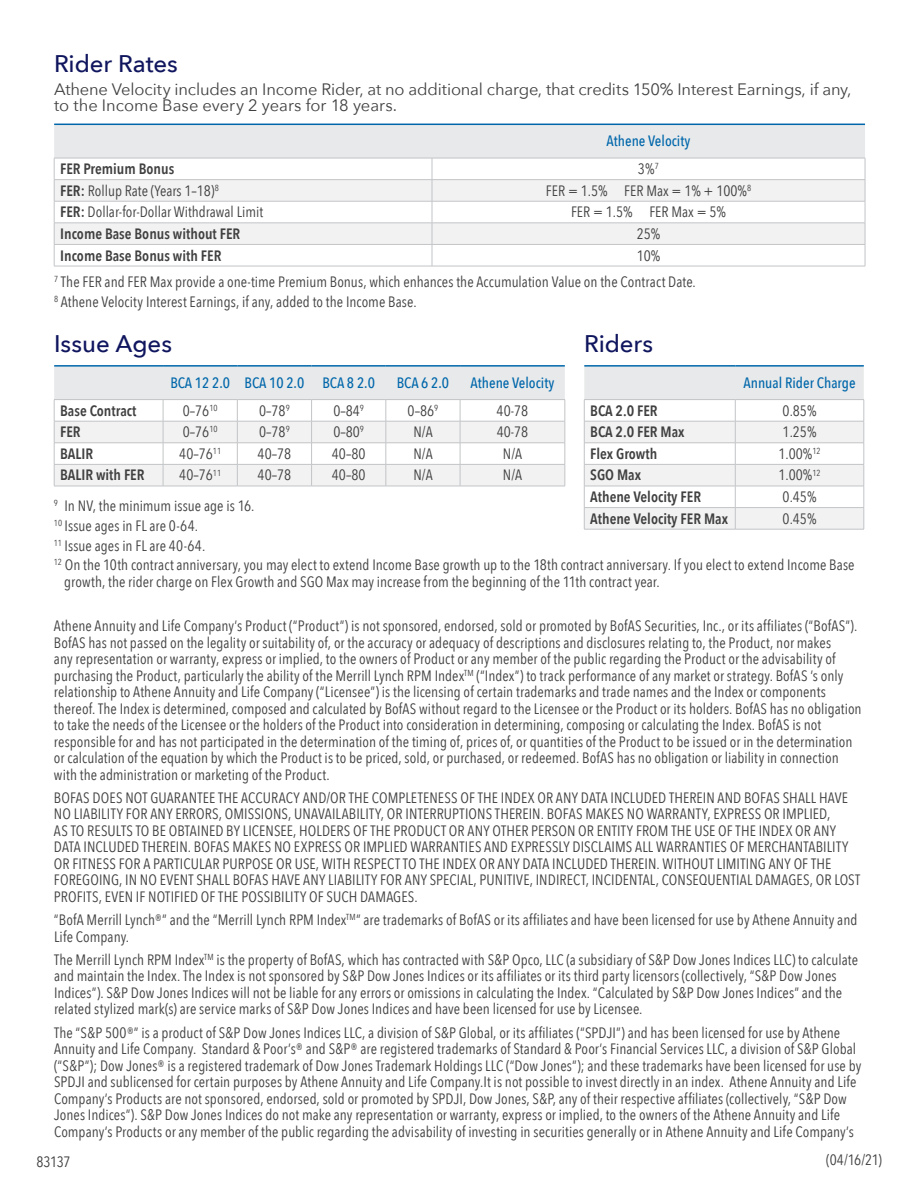
<style>
.page{position:relative;width:918px;height:1188px;background:#fff}
.page>*{position:absolute;margin:0;border:0;box-sizing:border-box;transform-origin:0 0}
.t1{font:500 24px "Avenir Next";letter-spacing:-.005em;color:#10165e}
.t2{font:16.5px/15.5px "Avenir Next";letter-spacing:-.01em;color:#404041}
.t3{font:15px/16.5px "Avenir Next Condensed";letter-spacing:.005em;color:#404041}
.t4{font:600 15px "Avenir Next Condensed";color:#404041}
.t5{font:500 15px "Avenir Next Condensed";color:#0067ab}
.s1{font-weight:600}
</style>
<div class="page">
<hr style="left:54px;top:365px;width:109px;height:2px;background:#0067ab">
<hr style="left:163px;top:365px;width:74px;height:2px;background:#0067ab">
<hr style="left:237px;top:365px;width:75px;height:2px;background:#0067ab">
<hr style="left:312px;top:365px;width:74px;height:2px;background:#0067ab">
<hr style="left:386px;top:365px;width:74px;height:2px;background:#0067ab">
<hr style="left:460px;top:365px;width:105px;height:2px;background:#0067ab">
<svg style="left:54px;top:366px;width:512px;height:120px"></svg>
<hr style="left:54px;top:486px;width:109px;height:1px;background:#c2c4c6">
<hr style="left:163px;top:486px;width:74px;height:1px;background:#c2c4c6">
<hr style="left:237px;top:486px;width:75px;height:1px;background:#c2c4c6">
<hr style="left:312px;top:486px;width:74px;height:1px;background:#c2c4c6">
<hr style="left:386px;top:486px;width:74px;height:1px;background:#c2c4c6">
<hr style="left:460px;top:486px;width:105px;height:1px;background:#c2c4c6">
<hr style="left:584px;top:365px;width:151px;height:2px;background:#0067ab">
<hr style="left:735px;top:365px;width:129px;height:2px;background:#0067ab">
<svg style="left:584px;top:366px;width:281px;height:163px"></svg>
<hr style="left:584px;top:529px;width:151px;height:1px;background:#c2c4c6">
<hr style="left:735px;top:529px;width:129px;height:1px;background:#c2c4c6">
<svg style="left:54px;top:124px;width:812px;height:142px"></svg>
<hr style="left:54px;top:266px;width:378px;height:1px;background:#c2c4c6">
<hr style="left:432px;top:266px;width:433px;height:1px;background:#c2c4c6">
<h1 class="t1" style="left:54px;top:54px;width:125px">Rider Rates</h1>
<p class="t2" style="left:54px;top:83px;width:799px">Athene Velocity includes an Income Rider, at no additional charge, that credits 150% Interest Earnings, if any, to the Income Base every 2 years for 18 years.</p>
<p class="t5" style="left:607px;top:135px;width:85px">Athene Velocity</p>
<p class="t4" style="left:60px;top:163px;width:116px">FER Premium Bonus</p>
<p class="t3" style="left:638px;top:162px;width:23px">3%<sup>7</sup></p>
<p class="t3" style="left:60px;top:182px;width:160px"><span class="s1">FER:</span> Rollup Rate (Years 1–18)<sup>8</sup></p>
<p class="t3" style="left:546px;top:182px;width:207px">FER = 1.5% FER Max = 1% + 100%<sup>8</sup></p>
<p class="t3" style="left:60px;top:203px;width:204px"><span class="s1">FER:</span> Dollar-for-Dollar Withdrawal Limit</p>
<p class="t3" style="left:571px;top:203px;width:156px">FER = 1.5% FER Max = 5%</p>
<p class="t4" style="left:60px;top:228px;width:182px">Income Base Bonus without FER</p>
<p class="t3" style="left:637px;top:227px;width:25px">25%</p>
<p class="t4" style="left:60px;top:249px;width:163px">Income Base Bonus with FER</p>
<p class="t3" style="left:637px;top:248px;width:25px">10%</p>
<p class="t3" style="left:54px;top:270px;width:643px;line-height:20.9px"><sup>7</sup> The FER and FER Max provide a one-time Premium Bonus, which enhances the Accumulation Value on the Contract Date.<br><sup>8</sup> Athene Velocity Interest Earnings, if any, added to the Income Base.</p>
<h1 class="t1" style="left:54px;top:334px;width:120px">Issue Ages</h1>
<h1 class="t1" style="left:584px;top:334px;width:71px">Riders</h1>
<p class="t5" style="left:170px;top:377px;width:206px">BCA 12 2.0 BCA 10 2.0 BCA 8 2.0</p>
<p class="t5" style="left:397px;top:377px;width:54px">BCA 6 2.0</p>
<p class="t5" style="left:471px;top:377px;width:85px">Athene Velocity</p>
<p class="t4" style="left:60px;top:404px;width:78px">Base Contract</p>
<p class="t3" style="left:183px;top:404px;width:36px">0–76<sup>10</sup></p>
<p class="t3" style="left:259px;top:404px;width:32px">0–78<sup>9</sup></p>
<p class="t3" style="left:333px;top:404px;width:32px">0–84<sup>9</sup></p>
<p class="t3" style="left:408px;top:404px;width:32px">0–86<sup>9</sup></p>
<p class="t3" style="left:497px;top:401px;width:33px">40-78</p>
<p class="t4" style="left:60px;top:426px;width:22px">FER</p>
<p class="t3" style="left:183px;top:425px;width:36px">0–76<sup>10</sup></p>
<p class="t3" style="left:259px;top:425px;width:32px">0–78<sup>9</sup></p>
<p class="t3" style="left:333px;top:425px;width:32px">0–80<sup>9</sup></p>
<p class="t3" style="left:413px;top:423px;width:21px">N/A</p>
<p class="t3" style="left:497px;top:423px;width:33px">40-78</p>
<p class="t4" style="left:60px;top:448px;width:34px">BALIR</p>
<p class="t3" style="left:179px;top:447px;width:43px">40–76<sup>11</sup></p>
<p class="t3" style="left:258px;top:447px;width:35px">40–78</p>
<p class="t3" style="left:332px;top:447px;width:35px">40–80</p>
<p class="t3" style="left:413px;top:445px;width:21px">N/A</p>
<p class="t3" style="left:503px;top:445px;width:21px">N/A</p>
<p class="t4" style="left:60px;top:469px;width:86px">BALIR with FER</p>
<p class="t3" style="left:179px;top:468px;width:43px">40–76<sup>11</sup></p>
<p class="t3" style="left:258px;top:468px;width:35px">40–78</p>
<p class="t3" style="left:332px;top:468px;width:35px">40–80</p>
<p class="t3" style="left:413px;top:466px;width:21px">N/A</p>
<p class="t3" style="left:503px;top:466px;width:21px">N/A</p>
<p class="t5" style="left:744px;top:377px;width:114px">Annual Rider Charge</p>
<p class="t4" style="left:590px;top:404px;width:69px">BCA 2.0 FER</p>
<p class="t3" style="left:783px;top:404px;width:35px">0.85%</p>
<p class="t4" style="left:590px;top:426px;width:96px">BCA 2.0 FER Max</p>
<p class="t3" style="left:783px;top:425px;width:35px">1.25%</p>
<p class="t4" style="left:590px;top:448px;width:68px">Flex Growth</p>
<p class="t3" style="left:779px;top:447px;width:44px">1.00%<sup>12</sup></p>
<p class="t4" style="left:590px;top:469px;width:52px">SGO Max</p>
<p class="t3" style="left:779px;top:468px;width:44px">1.00%<sup>12</sup></p>
<p class="t4" style="left:590px;top:491px;width:112px">Athene Velocity FER</p>
<p class="t3" style="left:783px;top:490px;width:35px">0.45%</p>
<p class="t4" style="left:590px;top:512px;width:139px">Athene Velocity FER Max</p>
<p class="t3" style="left:783px;top:512px;width:35px">0.45%</p>
<p class="t3" style="left:54px;top:495px;width:802px;line-height:19.8px"><sup>9</sup> In NV, the minimum issue age is 16.<br><sup>10</sup> Issue ages in FL are 0-64.<br><sup>11</sup> Issue ages in FL are 40-64.<br><sup>12</sup> On the 10th contract anniversary, you may elect to extend Income Base growth up to the 18th contract anniversary. If you elect to extend Income Base</p>
<p class="t3" style="left:64px;top:573px;width:597px">growth, the rider charge on Flex Growth and SGO Max may increase from the beginning of the 11th contract year.</p>
<p class="t3" style="left:54px;top:617px;width:809px">Athene Annuity and Life Company’s Product (“Product”) is not sponsored, endorsed, sold or promoted by BofAS Securities, Inc., or its affiliates (“BofAS”).<br>BofAS has not passed on the legality or suitability of, or the accuracy or adequacy of descriptions and disclosures relating to, the Product, nor makes<br>any representation or warranty, express or implied, to the owners of Product or any member of the public regarding the Product or the advisability of purchasing the Product, particularly the ability of the Merrill Lynch RPM Index<sup>TM</sup> (“Index”) to track performance of any market or strategy. BofAS ’s only relationship to Athene Annuity and Life Company (“Licensee”) is the licensing of certain trademarks and trade names and the Index or components thereof. The Index is determined, composed and calculated by BofAS without regard to the Licensee or the Product or its holders. BofAS has no obligation to take the needs of the Licensee or the holders of the Product into consideration in determining, composing or calculating the Index. BofAS is not responsible for and has not participated in the determination of the timing of, prices of, or quantities of the Product to be issued or in the determination or calculation of the equation by which the Product is to be priced, sold, or purchased, or redeemed. BofAS has no obligation or liability in connection with the administration or marketing of the Product.</p>
<p class="t3" style="left:54px;top:789px;width:808px">BOFAS DOES NOT GUARANTEE THE ACCURACY AND/OR THE COMPLETENESS OF THE INDEX OR ANY DATA INCLUDED THEREIN AND BOFAS SHALL HAVE NO LIABILITY FOR ANY ERRORS, OMISSIONS, UNAVAILABILITY, OR INTERRUPTIONS THEREIN. BOFAS MAKES NO WARRANTY, EXPRESS OR IMPLIED,<br>AS TO RESULTS TO BE OBTAINED BY LICENSEE, HOLDERS OF THE PRODUCT OR ANY OTHER PERSON OR ENTITY FROM THE USE OF THE INDEX OR ANY DATA INCLUDED THEREIN. BOFAS MAKES NO EXPRESS OR IMPLIED WARRANTIES AND EXPRESSLY DISCLAIMS ALL WARRANTIES OF MERCHANTABILITY OR FITNESS FOR A PARTICULAR PURPOSE OR USE, WITH RESPECT TO THE INDEX OR ANY DATA INCLUDED THEREIN. WITHOUT LIMITING ANY OF THE FOREGOING, IN NO EVENT SHALL BOFAS HAVE ANY LIABILITY FOR ANY SPECIAL, PUNITIVE, INDIRECT, INCIDENTAL, CONSEQUENTIAL DAMAGES, OR LOST PROFITS, EVEN IF NOTIFIED OF THE POSSIBILITY OF SUCH DAMAGES.</p>
<p class="t3" style="left:54px;top:911px;width:805px">“BofA Merrill Lynch®” and the “Merrill Lynch RPM Index<sup>TM</sup>” are trademarks of BofAS or its affiliates and have been licensed for use by Athene Annuity and<br>Life Company.</p>
<p class="t3" style="left:54px;top:951px;width:806px">The Merrill Lynch RPM Index<sup>TM</sup> is the property of BofAS, which has contracted with S&amp;P Opco, LLC (a subsidiary of S&amp;P Dow Jones Indices LLC) to calculate and maintain the Index. The Index is not sponsored by S&amp;P Dow Jones Indices or its affiliates or its third party licensors (collectively, “S&amp;P Dow Jones Indices”). S&amp;P Dow Jones Indices will not be liable for any errors or omissions in calculating the Index. “Calculated by S&amp;P Dow Jones Indices” and the related stylized mark(s) are service marks of S&amp;P Dow Jones Indices and have been licensed for use by Licensee.</p>
<p class="t3" style="left:54px;top:1023px;width:809px">The “S&amp;P 500®” is a product of S&amp;P Dow Jones Indices LLC, a division of S&amp;P Global, or its affiliates (“SPDJI”) and has been licensed for use by Athene Annuity and Life Company. Standard &amp; Poor’s® and S&amp;P® are registered trademarks of Standard &amp; Poor’s Financial Services LLC, a division of S&amp;P Global (“S&amp;P”); Dow Jones® is a registered trademark of Dow Jones Trademark Holdings LLC (“Dow Jones”); and these trademarks have been licensed for use by SPDJI and sublicensed for certain purposes by Athene Annuity and Life Company.It is not possible to invest directly in an index. Athene Annuity and Life Company’s Products are not sponsored, endorsed, sold or promoted by SPDJI, Dow Jones, S&amp;P, any of their respective affiliates (collectively, “S&amp;P Dow Jones Indices”). S&amp;P Dow Jones Indices do not make any representation or warranty, express or implied, to the owners of the Athene Annuity and Life Company’s Products or any member of the public regarding the advisability of investing in securities generally or in Athene Annuity and Life Company’s</p>
<p class="t3" style="left:36px;top:1154px;width:36px">83137</p>
<p class="t3" style="left:826px;top:1152px;width:57px">(04/16/21)</p>
</div>
